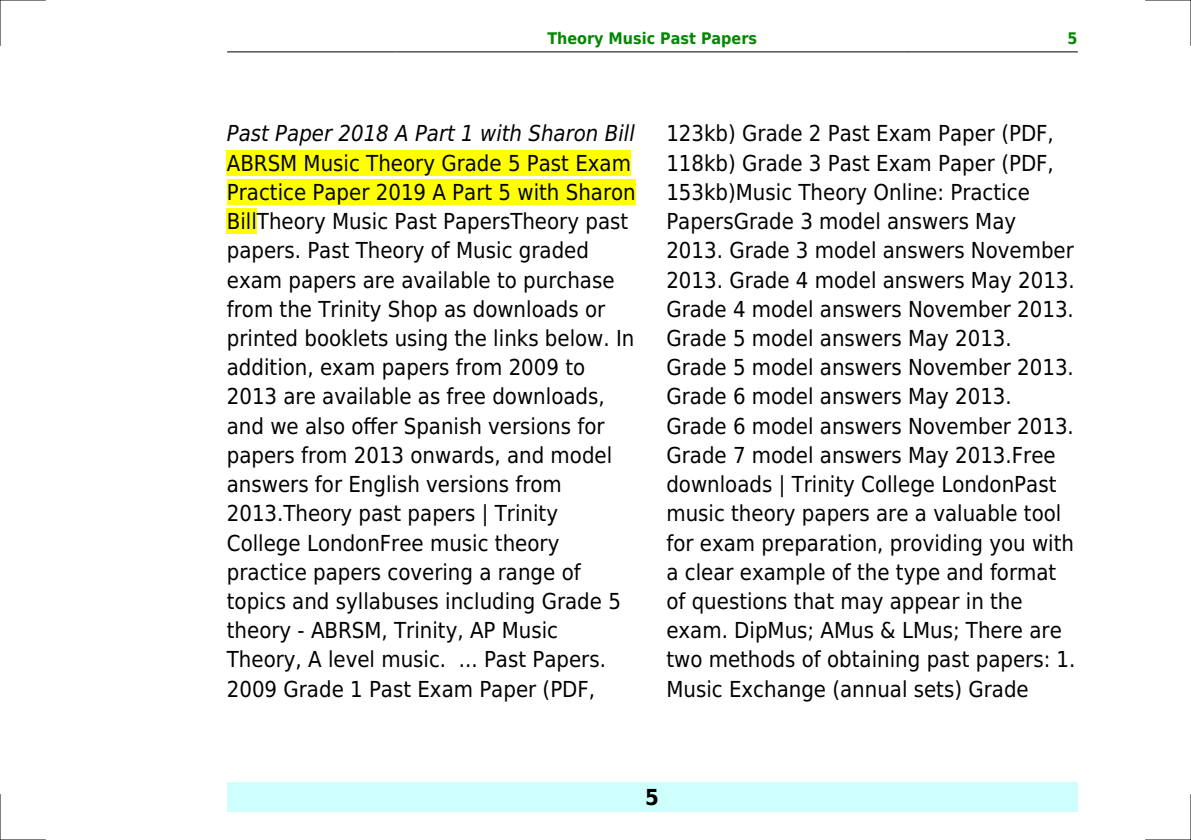
<style>
.page{position:relative;width:1191px;height:840px;background:#fff}
.page>*{position:absolute;margin:0;border:0;box-sizing:border-box;transform-origin:0 0}
.t1{font:22px/29.2px "DejaVu Sans Condensed";color:#000}
.t2{font:italic 22px "DejaVu Sans Condensed";color:#000}
.t3{font:700 22px "DejaVu Sans Condensed";color:#000}
.t4{font:700 16px "DejaVu Sans Condensed";color:#080}
</style>
<div class="page">
<hr style="left:227px;top:51px;width:170px;height:1px;background:#000">
<hr style="left:397px;top:51px;width:510px;height:1px;background:#000">
<hr style="left:907px;top:51px;width:170px;height:1px;background:#000">
<div style="left:227px;top:782px;width:850px;height:29px;background:#cffffc"></div>
<div style="left:227px;top:150px;width:404px;height:26px;background:#ff0"></div>
<div style="left:227px;top:179px;width:409px;height:26px;background:#ff0"></div>
<div style="left:227px;top:208px;width:30px;height:26px;background:#ff0"></div>
<hr style="left:0;top:0;width:45px;height:1px;background:#000">
<hr style="left:1145px;top:0;width:46px;height:1px;background:#000">
<hr style="left:0;top:839px;width:45px;height:1px;background:#000">
<hr style="left:1145px;top:839px;width:46px;height:1px;background:#000">
<hr style="left:0;top:0;width:1px;height:45px;background:#000">
<hr style="left:0;top:794px;width:1px;height:45px;background:#000">
<hr style="left:1190px;top:0;width:1px;height:45px;background:#000">
<hr style="left:1190px;top:794px;width:1px;height:45px;background:#000">
<p class="t4" style="left:547px;top:29px;width:211px">Theory Music Past Papers</p>
<p class="t4" style="left:1067px;top:29px;width:12px">5</p>
<p class="t2" style="left:227px;top:121px;width:409px">Past Paper 2018 A Part 1 with Sharon Bill</p>
<p class="t1" style="left:227px;top:148px;width:410px">ABRSM Music Theory Grade 5 Past Exam Practice Paper 2019 A Part 5 with Sharon BillTheory Music Past PapersTheory past papers. Past Theory of Music graded exam papers are available to purchase from the Trinity Shop as downloads or printed booklets using the links below. In addition, exam papers from 2009 to 2013 are available as free downloads, and we also offer Spanish versions for papers from 2013 onwards, and model answers for English versions from 2013.Theory past papers | Trinity College LondonFree music theory practice papers covering a range of topics and syllabuses including Grade 5 theory - ABRSM, Trinity, AP Music Theory, A level music. ... Past Papers.<br>2009 Grade 1 Past Exam Paper (PDF,</p>
<p class="t1" style="left:666px;top:119px;width:411px">123kb) Grade 2 Past Exam Paper (PDF, 118kb) Grade 3 Past Exam Paper (PDF, 153kb)Music Theory Online: Practice PapersGrade 3 model answers May 2013. Grade 3 model answers November 2013. Grade 4 model answers May 2013.<br>Grade 4 model answers November 2013.<br>Grade 5 model answers May 2013.<br>Grade 5 model answers November 2013.<br>Grade 6 model answers May 2013.<br>Grade 6 model answers November 2013.<br>Grade 7 model answers May 2013.Free downloads | Trinity College LondonPast music theory papers are a valuable tool for exam preparation, providing you with a clear example of the type and format of questions that may appear in the exam. DipMus; AMus &amp; LMus; There are two methods of obtaining past papers: 1.<br>Music Exchange (annual sets) Grade</p>
<p class="t3" style="left:645px;top:783px;width:15px">5</p>
</div>
